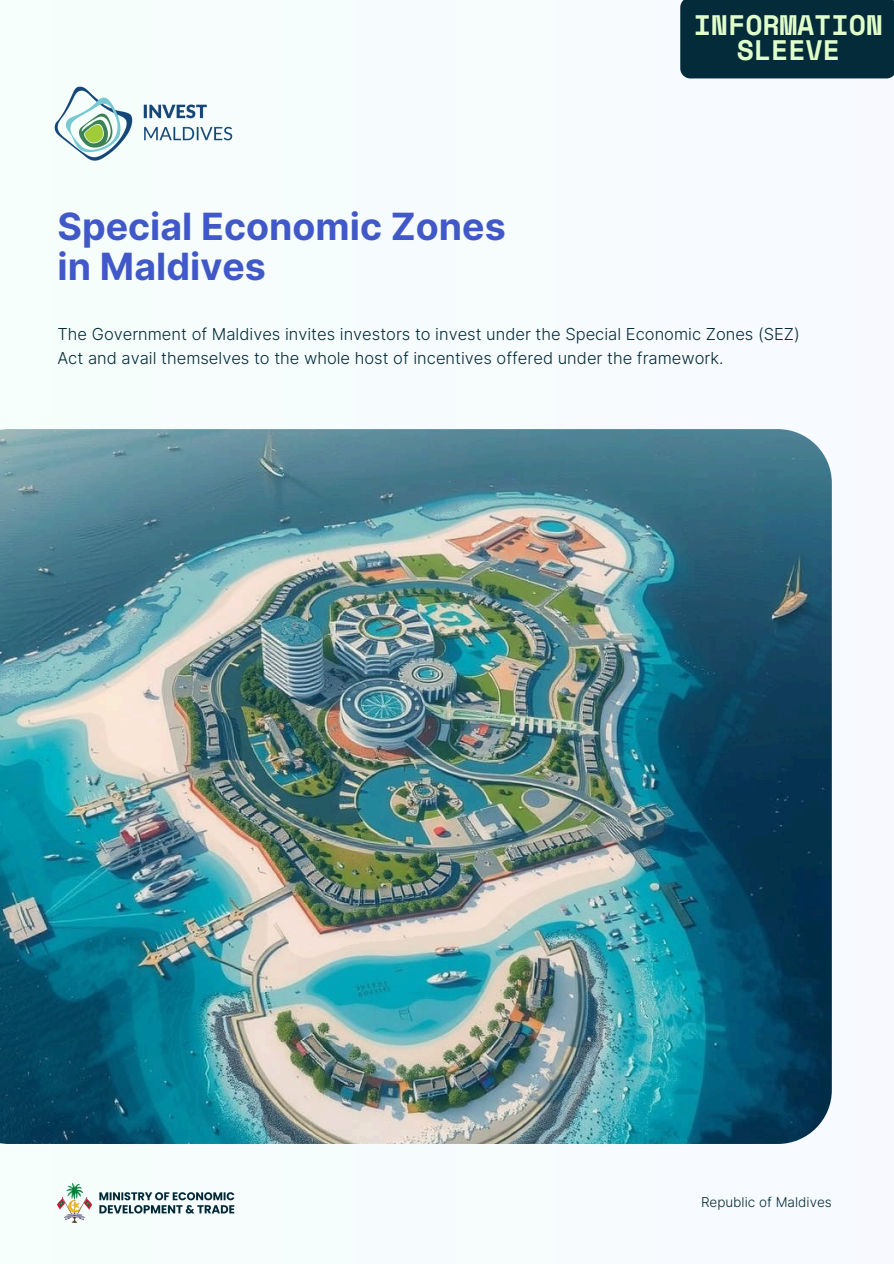
<style>
.page{position:relative;width:894px;height:1264px;background:#fff}
.page>*{position:absolute;margin:0;border:0;box-sizing:border-box;transform-origin:0 0}
.t1{font:700 37.5px/40.5px "Inter";color:#4058c8}
.t2{font:700 28.05px/26px "Space Mono";color:#e0feca;text-align:center}
.t3{font:300 16.5px/23.7px "Inter";color:#042b39}
.t4{font:300 13.5px "Inter";color:#042b39}
</style>
<div class="page">
<div style="left:0;top:0;width:893px;height:1263px;background:#f7fcfd"></div>
<img style="left:0;top:429px;width:831px;height:714px">
<img style="left:54px;top:86px;width:179px;height:75px">
<img style="left:57px;top:1183px;width:177px;height:39px">
<div style="left:680px;top:0;width:213px;height:78px;background:#042b39"></div>
<h1 class="t1" style="left:57px;top:206px;width:449px">Special Economic Zones in Maldives</h1>
<p class="t2" style="left:693px;top:11px;width:191px">INFORMATION<br>SLEEVE</p>
<h3 class="t3" style="left:57px;top:322px;width:743px">The Government of Maldives invites investors to invest under the Special Economic Zones (SEZ)<br>Act and avail themselves to the whole host of incentives offered under the framework.</h3>
<p class="t4" style="left:700px;top:1194px;width:132px">Republic of Maldives</p>
</div>
